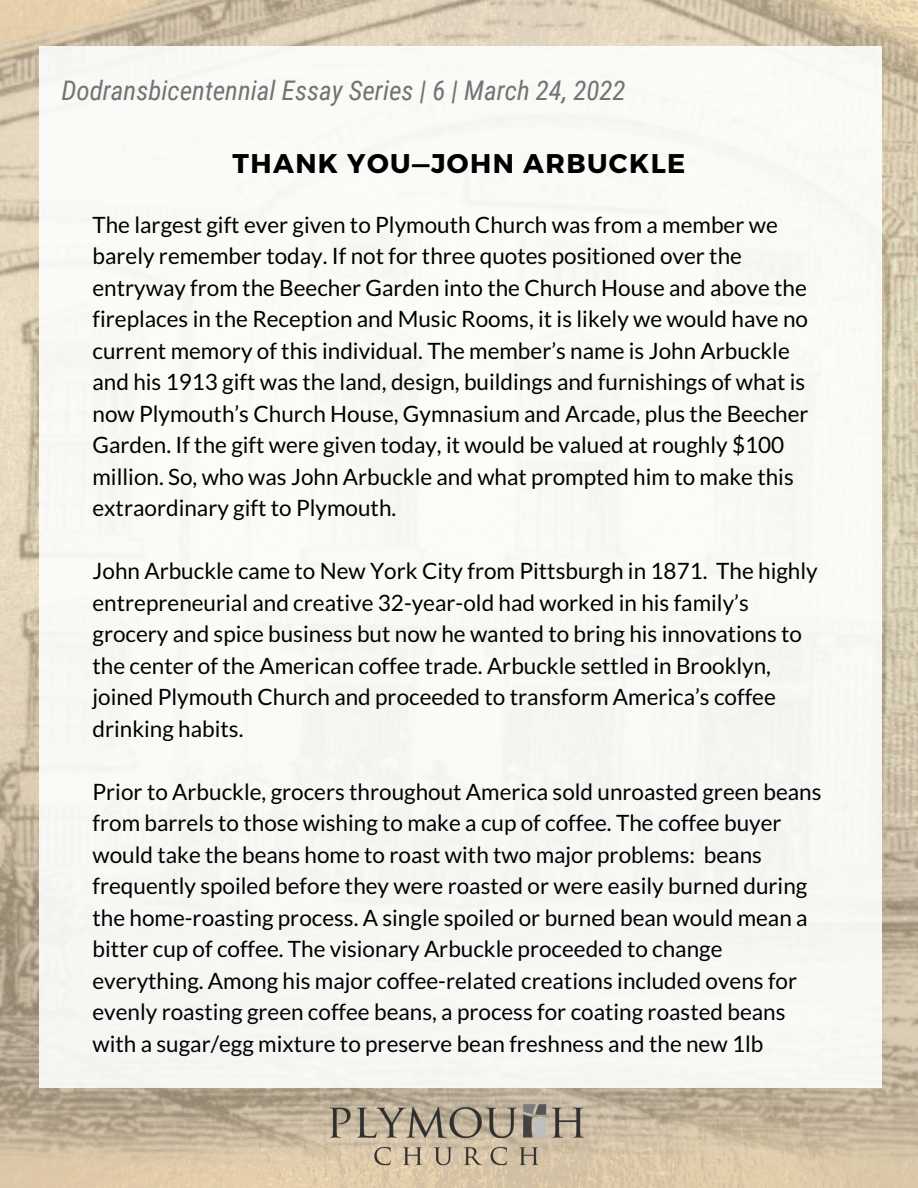
<style>
.page{position:relative;width:918px;height:1188px;background:#fff}
.page>*{position:absolute;margin:0;border:0;box-sizing:border-box;transform-origin:0 0}
.t1{font:italic 27px "Roboto Condensed";color:#737373}
.t2{font:700 27px "Montserrat";letter-spacing:.055em;color:#000}
.t3{font:22.5px/31.5px "Lato";color:#000}
</style>
<div class="page">
<img style="left:0;top:0;width:918px;height:1188px">
<div style="left:40px;top:46px;width:842px;height:1042px;background:#faf8f6"></div>
<img style="left:308px;top:1102px;width:302px;height:72px">
<p class="t1" style="left:61px;top:75px;width:566px">Dodransbicentennial Essay Series | 6 | March 24, 2022</p>
<p class="t2" style="left:233px;top:146px;width:454px">THANK YOU—JOHN ARBUCKLE</p>
<p class="t3" style="left:93px;top:208px;width:718px">The largest gift ever given to Plymouth Church was from a member we barely remember today. If not for three quotes positioned over the entryway from the Beecher Garden into the Church House and above the fireplaces in the Reception and Music Rooms, it is likely we would have no current memory of this individual. The member’s name is John Arbuckle and his 1913 gift was the land, design, buildings and furnishings of what is now Plymouth’s Church House, Gymnasium and Arcade, plus the Beecher Garden. If the gift were given today, it would be valued at roughly $100 million. So, who was John Arbuckle and what prompted him to make this extraordinary gift to Plymouth.</p>
<p class="t3" style="left:93px;top:555px;width:727px">John Arbuckle came to New York City from Pittsburgh in 1871. The highly entrepreneurial and creative 32-year-old had worked in his family’s grocery and spice business but now he wanted to bring his innovations to the center of the American coffee trade. Arbuckle settled in Brooklyn, joined Plymouth Church and proceeded to transform America’s coffee drinking habits.</p>
<p class="t3" style="left:93px;top:775px;width:730px">Prior to Arbuckle, grocers throughout America sold unroasted green beans from barrels to those wishing to make a cup of coffee. The coffee buyer would take the beans home to roast with two major problems: beans frequently spoiled before they were roasted or were easily burned during the home-roasting process. A single spoiled or burned bean would mean a bitter cup of coffee. The visionary Arbuckle proceeded to change everything. Among his major coffee-related creations included ovens for evenly roasting green coffee beans, a process for coating roasted beans with a sugar/egg mixture to preserve bean freshness and the new 1lb</p>
</div>
